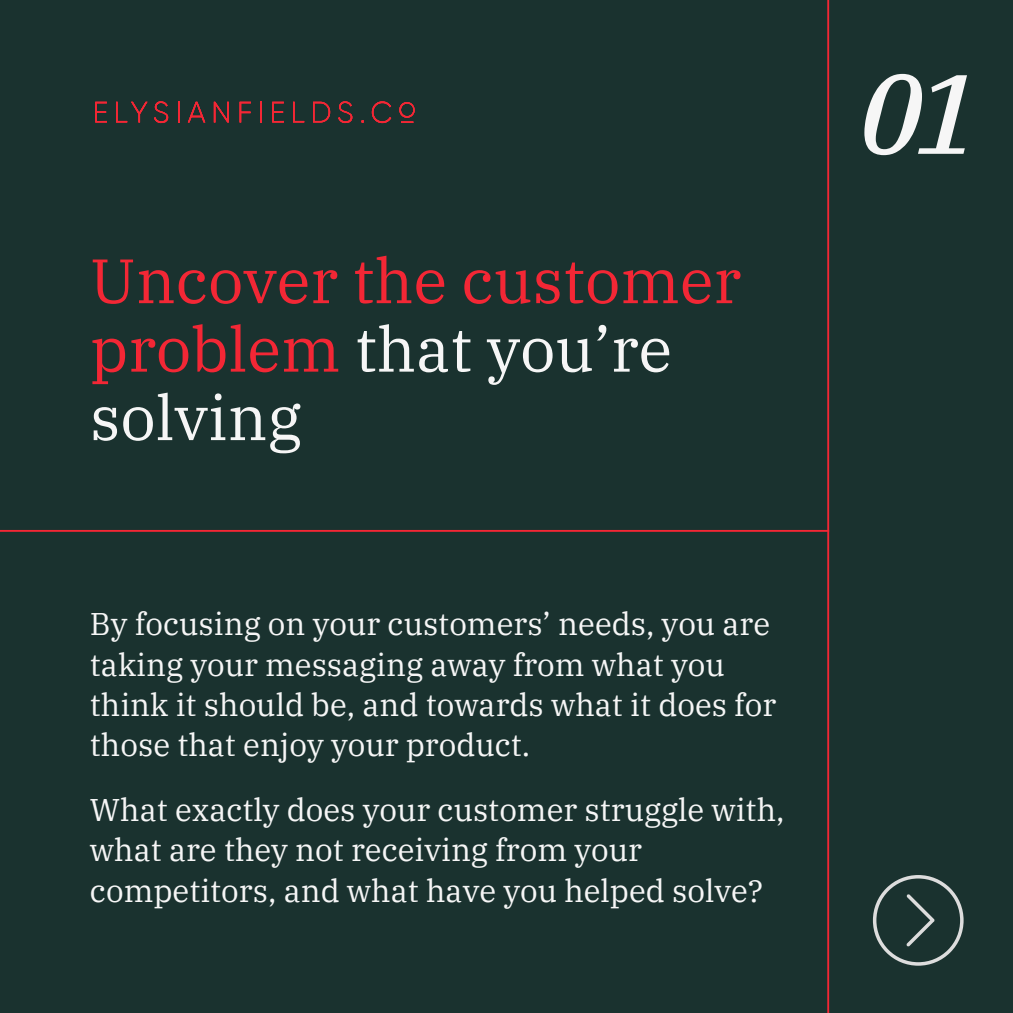
<style>
.page{position:relative;width:1013px;height:1013px;background:#fff}
.page>*{position:absolute;margin:0;border:0;box-sizing:border-box;transform-origin:0 0}
.t1{font:italic 500 112.5px "IBM Plex Serif";color:#f6f6f6}
.t2{font:62.5px/68.5px "IBM Plex Serif";color:#f32735}
.t3{font:31.25px/40.2px "IBM Plex Serif";color:#f6f6f6}
.s1{color:#f6f6f6}
</style>
<div class="page">
<div style="left:0;top:0;width:1012px;height:1012px;background:#1a322f"></div>
<hr style="left:827px;top:0;width:2px;height:1012px;background:#f32735">
<hr style="left:0;top:530px;width:829px;height:2px;background:#f32735">
<svg style="left:872px;top:875px;width:91px;height:90px"></svg>
<svg style="left:95px;top:102px;width:12px;height:20px"></svg>
<svg style="left:116px;top:102px;width:31px;height:20px"></svg>
<svg style="left:154px;top:101px;width:14px;height:22px"></svg>
<svg style="left:178px;top:102px;width:1px;height:20px"></svg>
<svg style="left:188px;top:102px;width:17px;height:20px"></svg>
<svg style="left:214px;top:102px;width:15px;height:20px"></svg>
<svg style="left:240px;top:102px;width:11px;height:20px"></svg>
<svg style="left:260px;top:102px;width:1px;height:20px"></svg>
<svg style="left:272px;top:102px;width:12px;height:20px"></svg>
<svg style="left:293px;top:102px;width:11px;height:20px"></svg>
<svg style="left:313px;top:102px;width:17px;height:20px"></svg>
<svg style="left:338px;top:101px;width:14px;height:22px"></svg>
<svg style="left:372px;top:101px;width:19px;height:22px"></svg>
<svg style="left:399px;top:102px;width:16px;height:21px"></svg>
<p class="t2" style="left:90px;top:245px;width:652px">Uncover the customer problem <span class="s1">that you’re solving</span></p>
<p class="t3" style="left:90px;top:603px;width:688px">By focusing on your customers’ needs, you are taking your messaging away from what you think it should be, and towards what it does for those that enjoy your product.</p>
<p class="t3" style="left:90px;top:789px;width:696px">What exactly does your customer struggle with, what are they not receiving from your competitors, and what have you helped solve?</p>
<p class="t1" style="left:859px;top:38px;width:118px">01</p>
</div>
